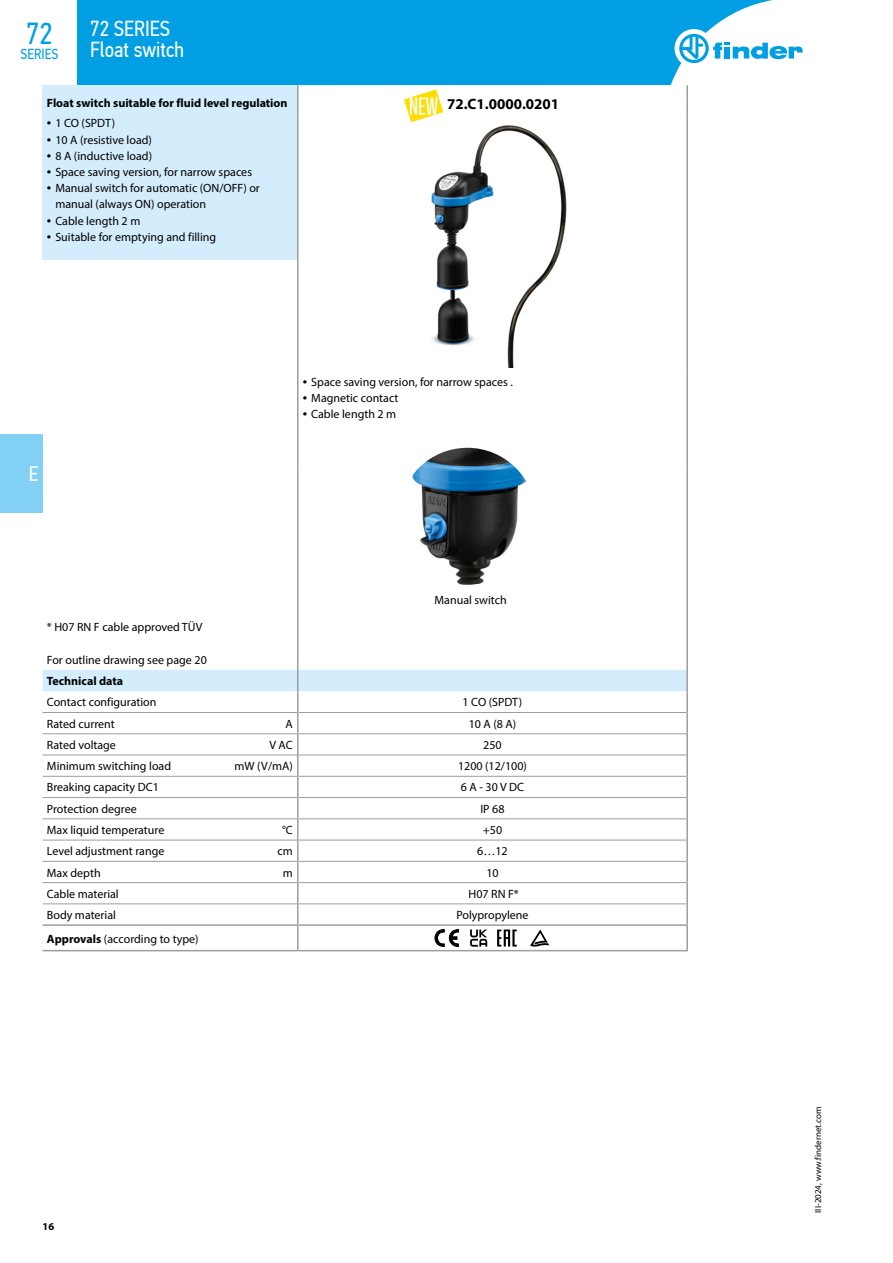
<style>
.page{position:relative;width:893px;height:1263px;background:#fff}
.page>*{position:absolute;margin:0;border:0;box-sizing:border-box;transform-origin:0 0}
.t1{font:30.3px "PF Din Text Cond Pro";color:#009fe3}
.t2{font:21.75px/21px "PF Din Text Cond Pro";color:#fff}
.t3{font:21px "PF Din Text Cond Pro";color:#fff}
.t4{font:700 15px "Myriad Pro";color:#000}
.t5{font:14.55px "PF Din Text Cond Pro";color:#009fe3}
.t6{font:12px/16.2px "Myriad Pro";color:#000}
.t7{font:700 12px "Myriad Pro";color:#000}
.t8{font:700 10.5px "Myriad Pro";color:#000}
.t9{font:9px "Myriad Pro";color:#000}
.s1{font-size:15.75px}
.s2{font-weight:700}
</style>
<div class="page">
<div style="left:0;top:434px;width:43px;height:78px;background:#83d0f5"></div>
<div style="left:77px;top:0;width:696px;height:85px;background:#009fe3"></div>
<div style="left:675px;top:29px;width:38px;height:39px;background:#fff;border-radius:50%"></div>
<svg style="left:679px;top:34px;width:124px;height:29px"></svg>
<div style="left:43px;top:85px;width:255px;height:174px;background:#d4edfc"></div>
<hr style="left:298px;top:924px;width:390px;height:2px;background:#9d9d9c">
<hr style="left:43px;top:950px;width:255px;height:1px;background:#9d9d9c">
<hr style="left:298px;top:950px;width:390px;height:1px;background:#9d9d9c">
<hr style="left:297px;top:465px;width:1px;height:205px;background:#9d9d9c">
<svg style="left:297px;top:85px;width:1px;height:29px"></svg>
<hr style="left:297px;top:114px;width:1px;height:258px;background:#9d9d9c">
<hr style="left:297px;top:372px;width:1px;height:93px;background:#9d9d9c">
<svg style="left:686px;top:85px;width:2px;height:29px"></svg>
<hr style="left:686px;top:114px;width:2px;height:258px;background:#9d9d9c">
<hr style="left:686px;top:372px;width:2px;height:93px;background:#9d9d9c">
<hr style="left:686px;top:465px;width:2px;height:205px;background:#9d9d9c">
<hr style="left:686px;top:670px;width:2px;height:21px;background:#9d9d9c">
<hr style="left:686px;top:691px;width:2px;height:21px;background:#9d9d9c">
<hr style="left:686px;top:712px;width:2px;height:22px;background:#9d9d9c">
<hr style="left:686px;top:734px;width:2px;height:21px;background:#9d9d9c">
<hr style="left:686px;top:755px;width:2px;height:21px;background:#9d9d9c">
<hr style="left:686px;top:776px;width:2px;height:21px;background:#9d9d9c">
<hr style="left:686px;top:797px;width:2px;height:22px;background:#9d9d9c">
<hr style="left:686px;top:819px;width:2px;height:21px;background:#9d9d9c">
<hr style="left:686px;top:840px;width:2px;height:21px;background:#9d9d9c">
<hr style="left:686px;top:861px;width:2px;height:21px;background:#9d9d9c">
<hr style="left:686px;top:882px;width:2px;height:22px;background:#9d9d9c">
<hr style="left:686px;top:904px;width:2px;height:20px;background:#9d9d9c">
<hr style="left:686px;top:926px;width:2px;height:24px;background:#9d9d9c">
<img style="left:411px;top:122px;width:156px;height:246px">
<svg style="left:43px;top:670px;width:644px;height:280px"></svg>
<img style="left:399px;top:448px;width:137px;height:137px;border-radius:68px">
<svg style="left:404px;top:89px;width:39px;height:33px"></svg>
<h2 class="t2" style="left:90px;top:18px;width:95px">72 SERIES<br>Float switch</h2>
<h1 class="t1" style="left:26px;top:16px;width:28px">72</h1>
<p class="t5" style="left:21px;top:45px;width:39px">SERIES</p>
<p class="t7" style="left:47px;top:95px;width:242px">Float switch suitable for fluid level regulation</p>
<p class="t6" style="left:47px;top:115px;width:70px"><span class="s1">•</span> 1 CO (SPDT)</p>
<p class="t6" style="left:47px;top:131px;width:107px"><span class="s1">•</span> 10 A (resistive load)</p>
<p class="t6" style="left:47px;top:148px;width:107px"><span class="s1">•</span> 8 A (inductive load)</p>
<p class="t6" style="left:47px;top:164px;width:207px"><span class="s1">•</span> Space saving version, for narrow spaces</p>
<p class="t6" style="left:55px;top:180px;width:206px;text-indent:-9px"><span class="s1">•</span> Manual switch for automatic (ON/OFF) or manual (always ON) operation</p>
<p class="t6" style="left:47px;top:212px;width:95px"><span class="s1">•</span> Cable length 2 m</p>
<p class="t6" style="left:47px;top:229px;width:171px"><span class="s1">•</span> Suitable for emptying and filling</p>
<p class="t4" style="left:447px;top:94px;width:114px">72.C1.0000.0201</p>
<h3 class="t3" style="left:29px;top:461px;width:11px">E</h3>
<p class="t6" style="left:303px;top:373px;width:212px"><span class="s1">•</span> Space saving version, for narrow spaces .</p>
<p class="t6" style="left:303px;top:389px;width:97px"><span class="s1">•</span> Magnetic contact</p>
<p class="t6" style="left:303px;top:406px;width:95px"><span class="s1">•</span> Cable length 2 m</p>
<p class="t6" style="left:435px;top:592px;width:74px">Manual switch</p>
<p class="t6" style="left:47px;top:619px;width:157px">* H07 RN F cable approved TÜV</p>
<p class="t6" style="left:47px;top:651px;width:161px">For outline drawing see page 20</p>
<p class="t7" style="left:47px;top:673px;width:78px">Technical data</p>
<p class="t6" style="left:47px;top:694px;width:111px">Contact configuration</p>
<p class="t6" style="left:463px;top:694px;width:61px">1 CO (SPDT)</p>
<p class="t6" style="left:47px;top:715px;width:69px">Rated current</p>
<p class="t6" style="left:285px;top:715px;width:9px">A</p>
<p class="t6" style="left:469px;top:715px;width:49px">10 A (8 A)</p>
<p class="t6" style="left:47px;top:736px;width:71px">Rated voltage</p>
<p class="t6" style="left:269px;top:736px;width:25px">V AC</p>
<p class="t6" style="left:483px;top:736px;width:20px">250</p>
<p class="t6" style="left:47px;top:758px;width:126px">Minimum switching load</p>
<p class="t6" style="left:235px;top:758px;width:60px">mW (V/mA)</p>
<p class="t6" style="left:458px;top:758px;width:70px">1200 (12/100)</p>
<p class="t6" style="left:47px;top:779px;width:113px">Breaking capacity DC1</p>
<p class="t6" style="left:461px;top:779px;width:65px">6 A - 30 V DC</p>
<p class="t6" style="left:47px;top:800px;width:91px">Protection degree</p>
<p class="t6" style="left:480px;top:800px;width:26px">IP 68</p>
<p class="t6" style="left:47px;top:822px;width:119px">Max liquid temperature</p>
<p class="t6" style="left:282px;top:822px;width:12px">°C</p>
<p class="t6" style="left:483px;top:822px;width:21px">+50</p>
<p class="t6" style="left:47px;top:843px;width:119px">Level adjustment range</p>
<p class="t6" style="left:277px;top:843px;width:17px">cm</p>
<p class="t6" style="left:477px;top:843px;width:32px">6…12</p>
<p class="t6" style="left:47px;top:864px;width:55px">Max depth</p>
<p class="t6" style="left:283px;top:864px;width:12px">m</p>
<p class="t6" style="left:486px;top:864px;width:14px">10</p>
<p class="t6" style="left:47px;top:885px;width:73px">Cable material</p>
<p class="t6" style="left:469px;top:885px;width:52px">H07 RN F*</p>
<p class="t6" style="left:47px;top:907px;width:71px">Body material</p>
<p class="t6" style="left:456px;top:907px;width:74px">Polypropylene</p>
<p class="t6" style="left:47px;top:930px;width:153px"><span class="s2">Approvals</span> (according to type)</p>
<p class="t8" style="left:43px;top:1219px;width:13px">16</p>
<p class="t9" style="left:812px;top:1213px;width:108px;rotate:-90deg">III-2024, www.findernet.com</p>
</div>
